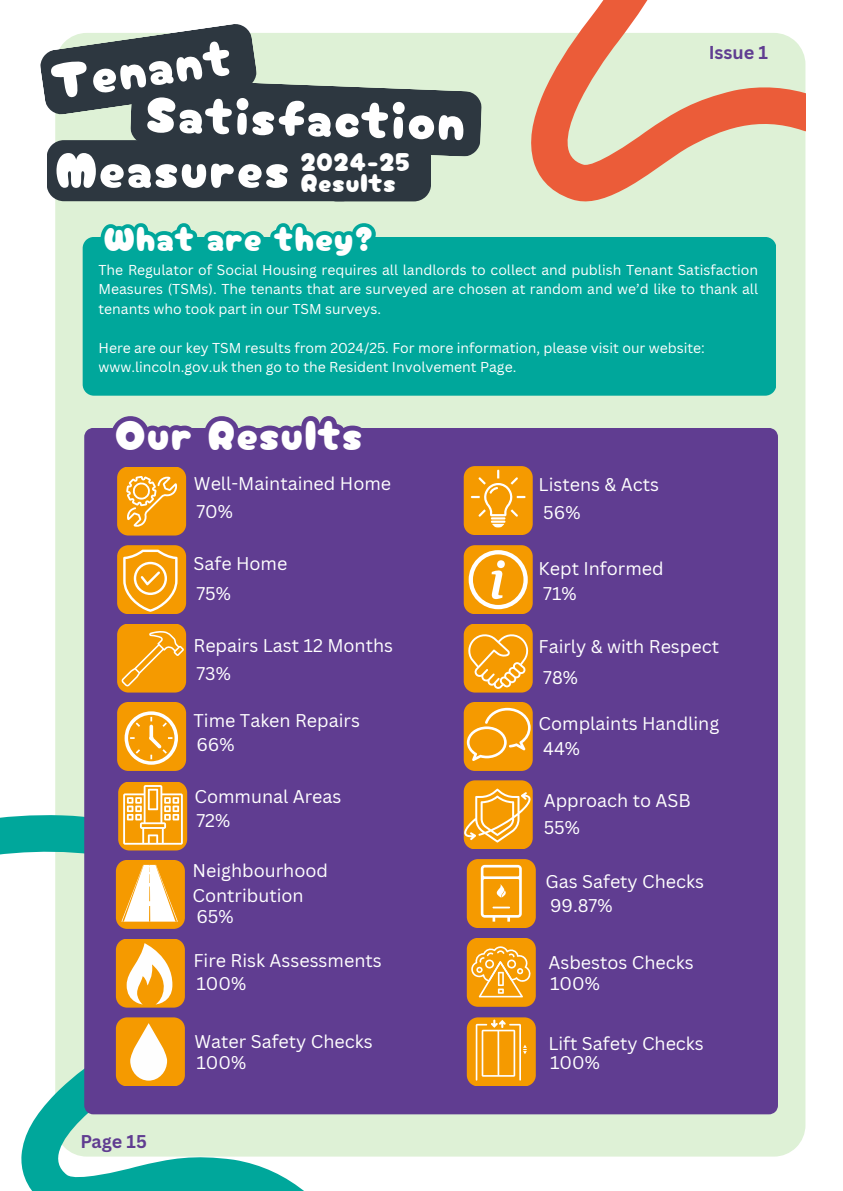
<style>
.page{position:relative;width:843px;height:1191px;background:#fff}
.page>*{position:absolute;margin:0;border:0;box-sizing:border-box;transform-origin:0 0}
.t1{font:50.5px "Cherry Bomb One";letter-spacing:.04em;color:#fff}
.t2{font:41.4px "Cherry Bomb One";letter-spacing:.04em;color:#fff}
.t3{font:34.3px "Cherry Bomb One";letter-spacing:.04em;color:#fff}
.t4{font:25.5px "Cherry Bomb One";letter-spacing:.04em;color:#fff}
.t5{font:700 18.1px "Canva Sans";color:#603d91}
.t6{font:700 18px "Canva Sans";letter-spacing:-.005em;color:#603d91}
.t7{font:17.9px/24.7px "Canva Sans";color:#fff}
.t8{font:14px/19.5px "Canva Sans";color:#fff;text-align:justify}
</style>
<div class="page">
<div style="left:55px;top:33px;width:750px;height:1123px;background:#def1d6"></div>
<svg style="left:281px;top:0;width:525px;height:254px"></svg>
<svg style="left:40px;top:24px;width:441px;height:133px"></svg>
<div style="left:47px;top:140px;width:312px;height:61px;background:#2d3740"></div>
<svg style="left:0;top:815px;width:367px;height:375px"></svg>
<div style="left:83px;top:237px;width:692px;height:158px;background:#00a79b"></div>
<div style="left:320px;top:140px;width:111px;height:61px;background:#2d3740"></div>
<div style="left:84px;top:428px;width:693px;height:686px;background:#603d91"></div>
<div style="left:117px;top:466px;width:69px;height:69px;background:#f59a00"></div>
<svg style="left:126px;top:476px;width:51px;height:50px"></svg>
<div style="left:117px;top:545px;width:69px;height:69px;background:#f59a00"></div>
<div style="left:117px;top:623px;width:69px;height:69px;background:#f59a00"></div>
<div style="left:117px;top:702px;width:69px;height:68px;background:#f59a00"></div>
<div style="left:463px;top:466px;width:69px;height:69px;background:#f59a00"></div>
<div style="left:463px;top:545px;width:69px;height:69px;background:#f59a00"></div>
<div style="left:463px;top:623px;width:69px;height:69px;background:#f59a00"></div>
<div style="left:463px;top:702px;width:69px;height:68px;background:#f59a00"></div>
<svg style="left:123px;top:549px;width:54px;height:62px"></svg>
<svg style="left:121px;top:631px;width:63px;height:55px"></svg>
<svg style="left:124px;top:711px;width:54px;height:53px"></svg>
<svg style="left:471px;top:469px;width:54px;height:58px"></svg>
<svg style="left:468px;top:550px;width:59px;height:59px"></svg>
<svg style="left:468px;top:634px;width:61px;height:54px"></svg>
<svg style="left:466px;top:707px;width:64px;height:54px"></svg>
<div style="left:118px;top:781px;width:69px;height:69px;background:#f59a00"></div>
<div style="left:463px;top:780px;width:69px;height:69px;background:#f59a00"></div>
<div style="left:116px;top:859px;width:69px;height:69px;background:#f59a00"></div>
<svg style="left:123px;top:785px;width:60px;height:59px"></svg>
<svg style="left:121px;top:864px;width:57px;height:57px"></svg>
<svg style="left:464px;top:788px;width:67px;height:54px"></svg>
<div style="left:466px;top:859px;width:69px;height:68px;background:#f59a00"></div>
<div style="left:116px;top:938px;width:69px;height:69px;background:#f59a00"></div>
<div style="left:466px;top:937px;width:69px;height:69px;background:#f59a00"></div>
<div style="left:116px;top:1017px;width:69px;height:69px;background:#f59a00"></div>
<div style="left:466px;top:1017px;width:69px;height:69px;background:#f59a00"></div>
<svg style="left:127px;top:943px;width:45px;height:61px"></svg>
<svg style="left:480px;top:864px;width:41px;height:57px"></svg>
<svg style="left:471px;top:946px;width:60px;height:51px"></svg>
<svg style="left:130px;top:1023px;width:37px;height:57px"></svg>
<svg style="left:475px;top:1019px;width:51px;height:61px"></svg>
<h1 class="t1" style="left:46px;top:42px;width:183px;rotate:-8deg">Tenant</h1>
<h1 class="t1" style="left:147px;top:75px;width:320px;rotate:1deg">Satisfaction</h1>
<h1 class="t1" style="left:55px;top:129px;width:355px">Measures <sup>2024-25</sup></h1>
<h3 class="t4" style="left:300px;top:163px;width:96px">Results</h3>
<p class="t5" style="left:708px;top:40px;width:61px">Issue 1</p>
<h3 class="t3" style="left:104px;top:211px;width:271px">What are they?</h3>
<p class="t8" style="left:98px;top:259px;width:661px">The Regulator of Social Housing requires all landlords to collect and publish Tenant Satisfaction Measures (TSMs). The tenants that are surveyed are chosen at random and we’d like to thank all tenants who took part in our TSM surveys.</p>
<p class="t8" style="left:98px;top:337px;width:607px">Here are our key TSM results from 2024/25. For more information, please visit our website: www.lincoln.gov.uk then go to the Resident Involvement Page.</p>
<h2 class="t2" style="left:115px;top:402px;width:248px">Our Results</h2>
<p class="t7" style="left:194px;top:470px;width:199px">Well-Maintained Home</p>
<p class="t7" style="left:196px;top:499px;width:38px">70%</p>
<p class="t7" style="left:193px;top:551px;width:95px">Safe Home</p>
<p class="t7" style="left:196px;top:580px;width:36px">75%</p>
<p class="t7" style="left:193px;top:632px;width:201px">Repairs Last 12 Months</p>
<p class="t7" style="left:196px;top:661px;width:36px">73%</p>
<p class="t7" style="left:193px;top:708px;width:168px">Time Taken Repairs</p>
<p class="t7" style="left:196px;top:732px;width:40px">66%</p>
<p class="t7" style="left:194px;top:783px;width:148px">Communal Areas</p>
<p class="t7" style="left:196px;top:807px;width:35px">72%</p>
<p class="t7" style="left:192px;top:857px;width:137px">Neighbourhood<br>Contribution</p>
<p class="t7" style="left:196px;top:903px;width:39px">65%</p>
<p class="t7" style="left:538px;top:472px;width:122px">Listens &amp; Acts</p>
<p class="t7" style="left:543px;top:499px;width:39px">56%</p>
<p class="t7" style="left:538px;top:555px;width:126px">Kept Informed</p>
<p class="t7" style="left:543px;top:580px;width:35px">71%</p>
<p class="t7" style="left:538px;top:634px;width:182px">Fairly &amp; with Respect</p>
<p class="t7" style="left:543px;top:664px;width:36px">78%</p>
<p class="t7" style="left:538px;top:710px;width:182px">Complaints Handling</p>
<p class="t7" style="left:543px;top:735px;width:38px">44%</p>
<p class="t7" style="left:543px;top:787px;width:149px">Approach to ASB</p>
<p class="t7" style="left:543px;top:814px;width:38px">55%</p>
<p class="t7" style="left:545px;top:868px;width:160px">Gas Safety Checks<br>99.87%</p>
<p class="t7" style="left:193px;top:948px;width:190px;line-height:23.1px">Fire Risk Assessments<br>100%</p>
<p class="t7" style="left:548px;top:951px;width:147px;line-height:21.4px">Asbestos Checks<br>100%</p>
<p class="t6" style="left:80px;top:1128px;width:68px">Page 15</p>
<p class="t7" style="left:194px;top:1029px;width:179px;line-height:21.2px">Water Safety Checks<br>100%</p>
<p class="t7" style="left:548px;top:1032px;width:157px;line-height:19.2px">Lift Safety Checks<br>100%</p>
</div>
